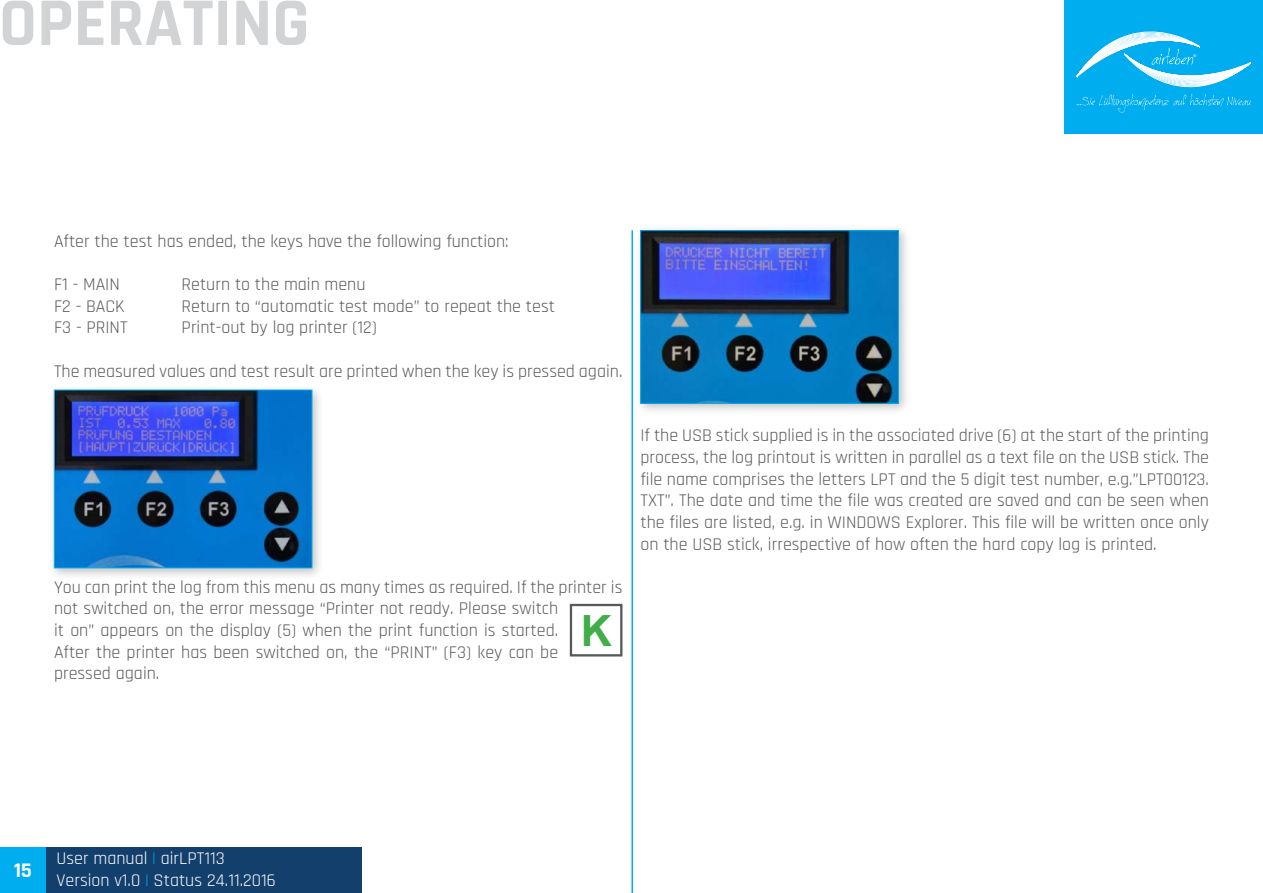
<style>
.page{position:relative;width:1263px;height:893px;background:#fff}
.page>*{position:absolute;margin:0;border:0;box-sizing:border-box;transform-origin:0 0}
.t1{font:700 69px "Rajdhani";color:#d1d3d4}
.t2{font:700 43.05px "Arial";color:#41ad49}
.t3{font:700 21px "Rajdhani";color:#fff}
.t4{font:18px/21.6px "Rajdhani";color:#58595b}
.t5{font:18px/21.6px "Rajdhani";color:#fff}
.s1{color:#00aeef}
</style>
<div class="page">
<div style="left:0;top:847px;width:46px;height:46px;background:#00aeef"></div>
<div style="left:46px;top:847px;width:315px;height:46px;background:#133f6d"></div>
<div style="left:1064px;top:0;width:199px;height:134px;background:#00aeef"></div>
<svg style="left:1076px;top:31px;width:175px;height:82px"></svg>
<hr style="left:631px;top:230px;width:2px;height:663px;background:#00aeef">
<div style="left:48px;top:384px;width:277px;height:196px;background:#000;opacity:.25"></div>
<img style="left:56px;top:392px;width:254px;height:174px">
<div style="left:54px;top:390px;width:258px;height:178px;border:1px solid #00aeef"></div>
<div style="left:634px;top:224px;width:277px;height:191px;background:#000;opacity:.25"></div>
<img style="left:642px;top:232px;width:255px;height:170px">
<div style="left:640px;top:230px;width:259px;height:174px;border:1px solid #00aeef"></div>
<div style="left:570px;top:604px;width:52px;height:52px;border:2px solid #58595b"></div>
<h1 class="t1" style="left:-1px;top:-19px;width:312px">OPERATING</h1>
<p class="t4" style="left:54px;top:231px;width:456px">After the test has ended, the keys have the following function:</p>
<p class="t4" style="left:54px;top:274px;width:67px">F1 - MAIN</p>
<p class="t4" style="left:182px;top:274px;width:185px">Return to the main menu</p>
<p class="t4" style="left:54px;top:296px;width:72px">F2 - BACK</p>
<p class="t4" style="left:182px;top:296px;width:375px">Return to “automatic test mode” to repeat the test</p>
<p class="t4" style="left:54px;top:317px;width:75px">F3 - PRINT</p>
<p class="t4" style="left:182px;top:317px;width:197px">Print-out by log printer (12)</p>
<p class="t4" style="left:54px;top:361px;width:570px">The measured values and test result are printed when the key is pressed again.</p>
<p class="t4" style="left:54px;top:577px;width:570px">You can print the log from this menu as many times as required. If the printer is not switched on, the error message “Printer not ready. Please switch<br>it on” appears on the display (5) when the print function is started.<br>After the printer has been switched on, the “PRINT” (F3) key can be<br>pressed again.</p>
<h2 class="t2" style="left:581px;top:602px;width:33px">K</h2>
<p class="t4" style="left:640px;top:425px;width:570px;text-align:justify">If the USB stick supplied is in the associated drive (6) at the start of the printing process, the log printout is written in parallel as a text file on the USB stick. The file name comprises the letters LPT and the 5 digit test number, e.g.”LPT00123.<br>TXT”. The date and time the file was created are saved and can be seen when the files are listed, e.g. in WINDOWS Explorer. This file will be written once only on the USB stick, irrespective of how often the hard copy log is printed.</p>
<p class="t3" style="left:14px;top:858px;width:19px">15</p>
<p class="t5" style="left:57px;top:848px;width:221px">User manual <span class="s1">|</span> airLPT113<br>Version v1.0 <span class="s1">|</span> Status 24.11.2016</p>
</div>
